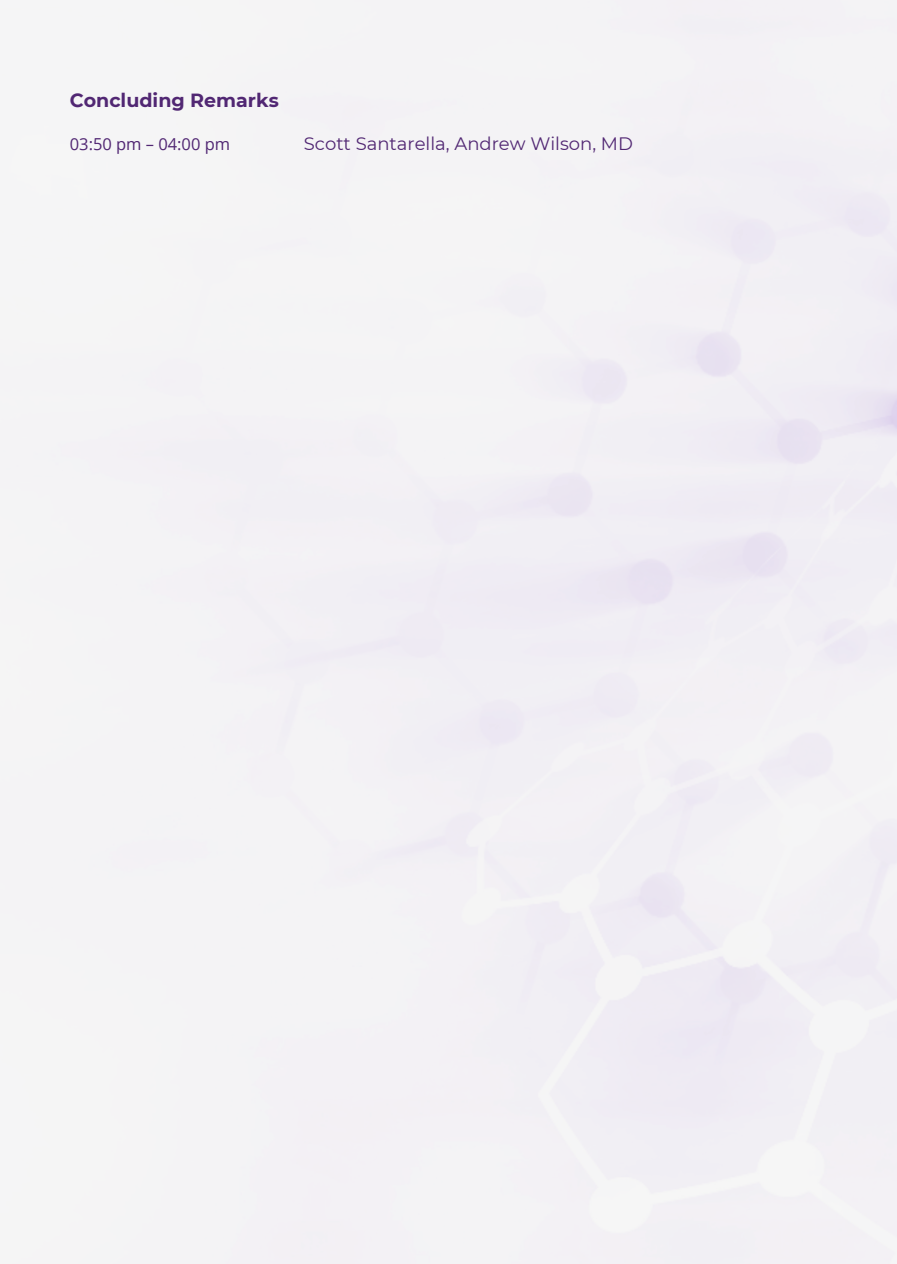
<style>
.page{position:relative;width:897px;height:1264px;background:#fff}
.page>*{position:absolute;margin:0;border:0;box-sizing:border-box;transform-origin:0 0}
.t1{font:700 19.05px "Montserrat";color:#512773}
.t2{font:18px "Montserrat";color:#512773}
.t3{font:16.5px "Open Sans";color:#512773}
</style>
<div class="page">
<h1 class="t1" style="left:70px;top:88px;width:210px">Concluding Remarks</h1>
<p class="t3" style="left:70px;top:132px;width:162px">03:50 pm – 04:00 pm</p>
<h2 class="t2" style="left:304px;top:132px;width:331px">Scott Santarella, Andrew Wilson, MD</h2>
</div>
